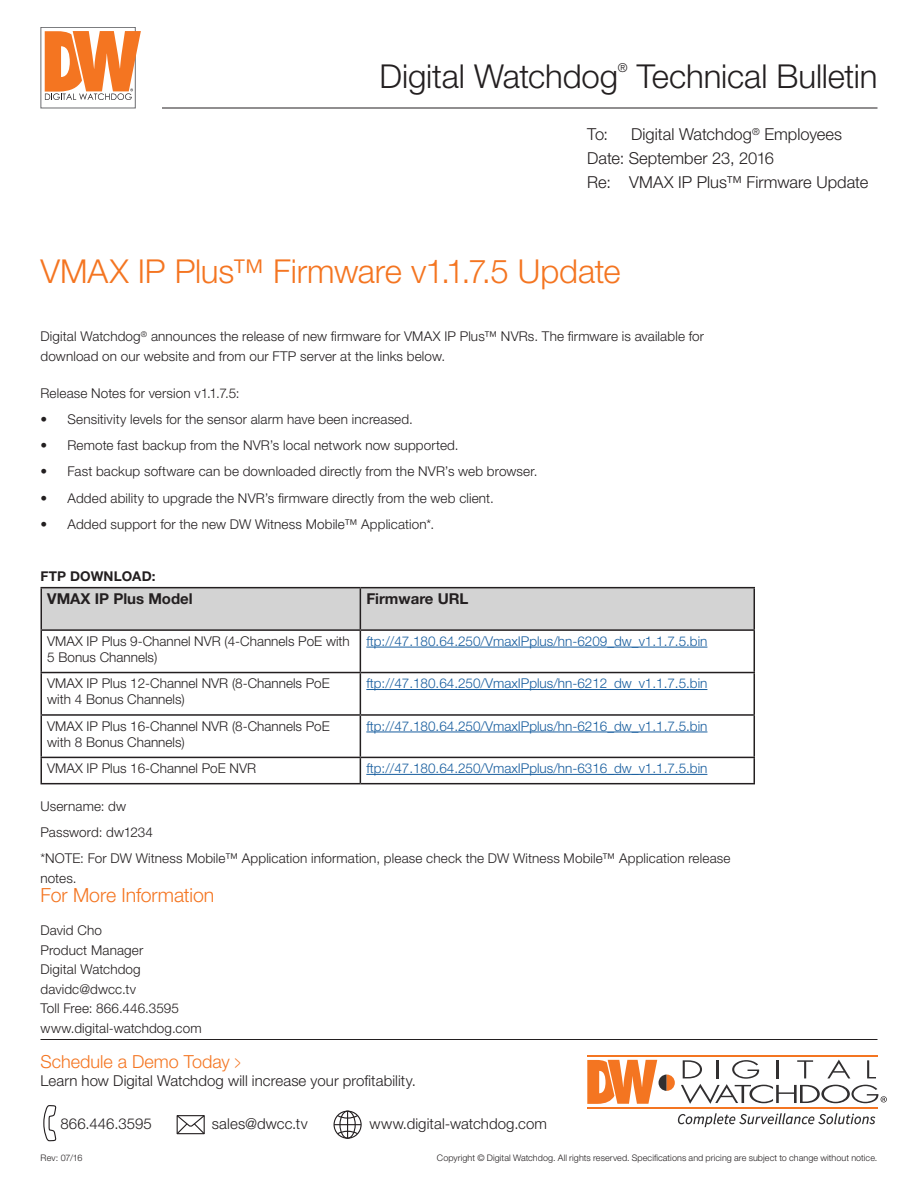
<style>
.page{position:relative;width:918px;height:1188px;background:#fff}
.page>*{position:absolute;margin:0;border:0;box-sizing:border-box;transform-origin:0 0}
.t1{font:300 33px "Helvetica Neue LT Std";letter-spacing:-.005em;color:#f47521}
.t2{font:300 33px "Helvetica Neue LT Std";letter-spacing:-.005em;color:#231f20}
.t3{font:300 19.5px "Helvetica Neue LT Std";letter-spacing:-.005em;color:#f47521}
.t4{font:300 18px "Helvetica Neue LT Std";color:#f47521}
.t5{font:300 16.5px "Helvetica Neue LT Std";color:#231f20}
.t6{font:300 15px "Helvetica Neue LT Std";letter-spacing:.005em;color:#231f20}
.t7{font:700 15px "Helvetica Neue LT Std";color:#231f20}
.t8{font:300 13.5px/16.2px "Helvetica Neue LT Std";letter-spacing:.01em;color:#231f20}
.t9{font:300 13.5px "Helvetica Neue LT Std";color:#175d9e}
.t10{font:700 13.5px "Helvetica Neue LT Std";letter-spacing:.015em;color:#231f20}
.t11{font:300 12.3px "Helvetica Neue LT Std";color:#231f20}
.t12{font:300 9px "Helvetica Neue LT Std";letter-spacing:.01em;color:#231f20}
.s1{font-size:19.5px}
</style>
<div class="page">
<hr style="left:40px;top:1039px;width:838px;height:1px;background:#231f20">
<hr style="left:162px;top:108px;width:716px;height:1px;background:#231f20">
<svg style="left:678px;top:1113px;width:197px;height:14px"></svg>
<svg style="left:587px;top:1060px;width:88px;height:44px"></svg>
<hr style="left:587px;top:1107px;width:291px;height:2px;background:#f47521">
<hr style="left:587px;top:1055px;width:291px;height:2px;background:#f47521">
<svg style="left:681px;top:1060px;width:206px;height:44px"></svg>
<svg style="left:176px;top:1115px;width:29px;height:20px"></svg>
<svg style="left:43px;top:1105px;width:14px;height:37px"></svg>
<div style="left:334px;top:1111px;width:28px;height:28px;border:1px solid #231f20;border-radius:50%"></div>
<svg style="left:334px;top:1111px;width:27px;height:27px"></svg>
<div style="left:339px;top:1111px;width:17px;height:28px;border:1px solid #231f20;border-radius:50%"></div>
<div style="left:41px;top:27px;width:95px;height:81px;border:1px solid #6c6d70"></div>
<svg style="left:45px;top:31px;width:96px;height:69px"></svg>
<div style="left:42px;top:588px;width:712px;height:41px;background:#d3d3d3"></div>
<hr style="left:40px;top:587px;width:320px;height:1px;background:#231f20">
<hr style="left:40px;top:588px;width:2px;height:41px;background:#231f20">
<hr style="left:360px;top:587px;width:395px;height:1px;background:#231f20">
<hr style="left:360px;top:588px;width:1px;height:41px;background:#231f20">
<hr style="left:754px;top:588px;width:1px;height:41px;background:#231f20">
<hr style="left:40px;top:629px;width:320px;height:2px;background:#231f20">
<hr style="left:40px;top:631px;width:2px;height:41px;background:#231f20">
<hr style="left:360px;top:629px;width:395px;height:2px;background:#231f20">
<hr style="left:360px;top:631px;width:1px;height:41px;background:#231f20">
<hr style="left:754px;top:631px;width:1px;height:41px;background:#231f20">
<hr style="left:40px;top:672px;width:320px;height:1px;background:#231f20">
<hr style="left:40px;top:673px;width:2px;height:41px;background:#231f20">
<hr style="left:360px;top:672px;width:395px;height:1px;background:#231f20">
<hr style="left:360px;top:673px;width:1px;height:41px;background:#231f20">
<hr style="left:754px;top:673px;width:1px;height:41px;background:#231f20">
<hr style="left:40px;top:714px;width:320px;height:2px;background:#231f20">
<hr style="left:40px;top:716px;width:2px;height:41px;background:#231f20">
<hr style="left:360px;top:714px;width:395px;height:2px;background:#231f20">
<hr style="left:360px;top:716px;width:1px;height:41px;background:#231f20">
<hr style="left:754px;top:716px;width:1px;height:41px;background:#231f20">
<hr style="left:40px;top:757px;width:320px;height:1px;background:#231f20">
<hr style="left:40px;top:758px;width:2px;height:25px;background:#231f20">
<hr style="left:360px;top:757px;width:395px;height:1px;background:#231f20">
<svg style="left:360px;top:758px;width:1px;height:25px"></svg>
<svg style="left:754px;top:758px;width:1px;height:25px"></svg>
<hr style="left:40px;top:783px;width:320px;height:1px;background:#231f20">
<hr style="left:360px;top:783px;width:395px;height:1px;background:#231f20">
<hr style="left:366px;top:647px;width:341px;height:1px;background:#175d9e">
<hr style="left:366px;top:689px;width:341px;height:1px;background:#175d9e">
<hr style="left:366px;top:732px;width:341px;height:1px;background:#175d9e">
<hr style="left:366px;top:774px;width:341px;height:1px;background:#175d9e">
<p class="t2" style="left:380px;top:56px;width:240px">Digital Watchdog</p>
<p class="t11" style="left:618px;top:60px;width:11px">®</p>
<p class="t2" style="left:637px;top:56px;width:242px">Technical Bulletin</p>
<p class="t5" style="left:587px;top:124px;width:22px">To:</p>
<p class="t5" style="left:631px;top:124px;width:213px">Digital Watchdog<sup>®</sup> Employees</p>
<p class="t5" style="left:587px;top:148px;width:188px">Date: September 23, 2016</p>
<p class="t5" style="left:587px;top:172px;width:283px">Re: VMAX IP Plus™ Firmware Update</p>
<p class="t1" style="left:40px;top:251px;width:582px">VMAX IP Plus™ Firmware v1.1.7.5 Update</p>
<p class="t8" style="left:40px;top:326px;width:665px;line-height:19.5px">Digital Watchdog<sup>®</sup> announces the release of new firmware for VMAX IP Plus™ NVRs. The firmware is available for download on our website and from our FTP server at the links below.</p>
<p class="t8" style="left:40px;top:384px;width:201px">Release Notes for version v1.1.7.5:</p>
<p class="t8" style="left:40px;top:411px;width:374px">• Sensitivity levels for the sensor alarm have been increased.</p>
<p class="t8" style="left:40px;top:437px;width:420px">• Remote fast backup from the NVR’s local network now supported.</p>
<p class="t8" style="left:40px;top:463px;width:499px">• Fast backup software can be downloaded directly from the NVR’s web browser.</p>
<p class="t8" style="left:40px;top:489px;width:455px">• Added ability to upgrade the NVR’s firmware directly from the web client.</p>
<p class="t8" style="left:40px;top:516px;width:395px">• Added support for the new DW Witness Mobile™ Application*.</p>
<p class="t10" style="left:40px;top:568px;width:117px">FTP DOWNLOAD:</p>
<p class="t7" style="left:47px;top:590px;width:147px">VMAX IP Plus Model</p>
<p class="t7" style="left:366px;top:590px;width:104px">Firmware URL</p>
<p class="t8" style="left:47px;top:633px;width:304px">VMAX IP Plus 9-Channel NVR (4-Channels PoE with<br>5 Bonus Channels)</p>
<p class="t9" style="left:366px;top:633px;width:343px">ftp://47.180.64.250/VmaxIPplus/hn-6209_dw_v1.1.7.5.bin</p>
<p class="t8" style="left:47px;top:675px;width:284px">VMAX IP Plus 12-Channel NVR (8-Channels PoE with 4 Bonus Channels)</p>
<p class="t9" style="left:366px;top:675px;width:343px">ftp://47.180.64.250/VmaxIPplus/hn-6212_dw_v1.1.7.5.bin</p>
<p class="t8" style="left:47px;top:717px;width:284px">VMAX IP Plus 16-Channel NVR (8-Channels PoE with 8 Bonus Channels)</p>
<p class="t9" style="left:366px;top:718px;width:343px">ftp://47.180.64.250/VmaxIPplus/hn-6216_dw_v1.1.7.5.bin</p>
<p class="t8" style="left:47px;top:760px;width:210px">VMAX IP Plus 16-Channel PoE NVR</p>
<p class="t9" style="left:366px;top:760px;width:343px">ftp://47.180.64.250/VmaxIPplus/hn-6316_dw_v1.1.7.5.bin</p>
<p class="t8" style="left:40px;top:798px;width:87px">Username: dw</p>
<p class="t8" style="left:40px;top:824px;width:114px">Password: dw1234</p>
<p class="t8" style="left:40px;top:848px;width:691px;line-height:19.5px">*NOTE: For DW Witness Mobile™ Application information, please check the DW Witness Mobile™ Application release notes.</p>
<p class="t3" style="left:40px;top:883px;width:175px">For More Information</p>
<p class="t8" style="left:40px;top:922px;width:63px">David Cho</p>
<p class="t8" style="left:40px;top:941px;width:104px">Product Manager</p>
<p class="t8" style="left:40px;top:961px;width:102px">Digital Watchdog</p>
<p class="t8" style="left:40px;top:980px;width:97px">davidc@dwcc.tv</p>
<p class="t8" style="left:40px;top:1000px;width:140px">Toll Free: 866.446.3595</p>
<p class="t8" style="left:40px;top:1019px;width:163px">www.digital-watchdog.com</p>
<p class="t4" style="left:40px;top:1051px;width:202px">Schedule a Demo Today <span class="s1">&gt;</span></p>
<p class="t6" style="left:40px;top:1071px;width:377px">Learn how Digital Watchdog will increase your profitability.</p>
<p class="t6" style="left:60px;top:1114px;width:93px">866.446.3595</p>
<p class="t6" style="left:212px;top:1114px;width:97px">sales@dwcc.tv</p>
<p class="t6" style="left:369px;top:1114px;width:179px">www.digital-watchdog.com</p>
<p class="t12" style="left:40px;top:1152px;width:44px">Rev: 07/16</p>
<p class="t12" style="left:437px;top:1152px;width:442px">Copyright © Digital Watchdog. All rights reserved. Specifications and pricing are subject to change without notice.</p>
</div>
